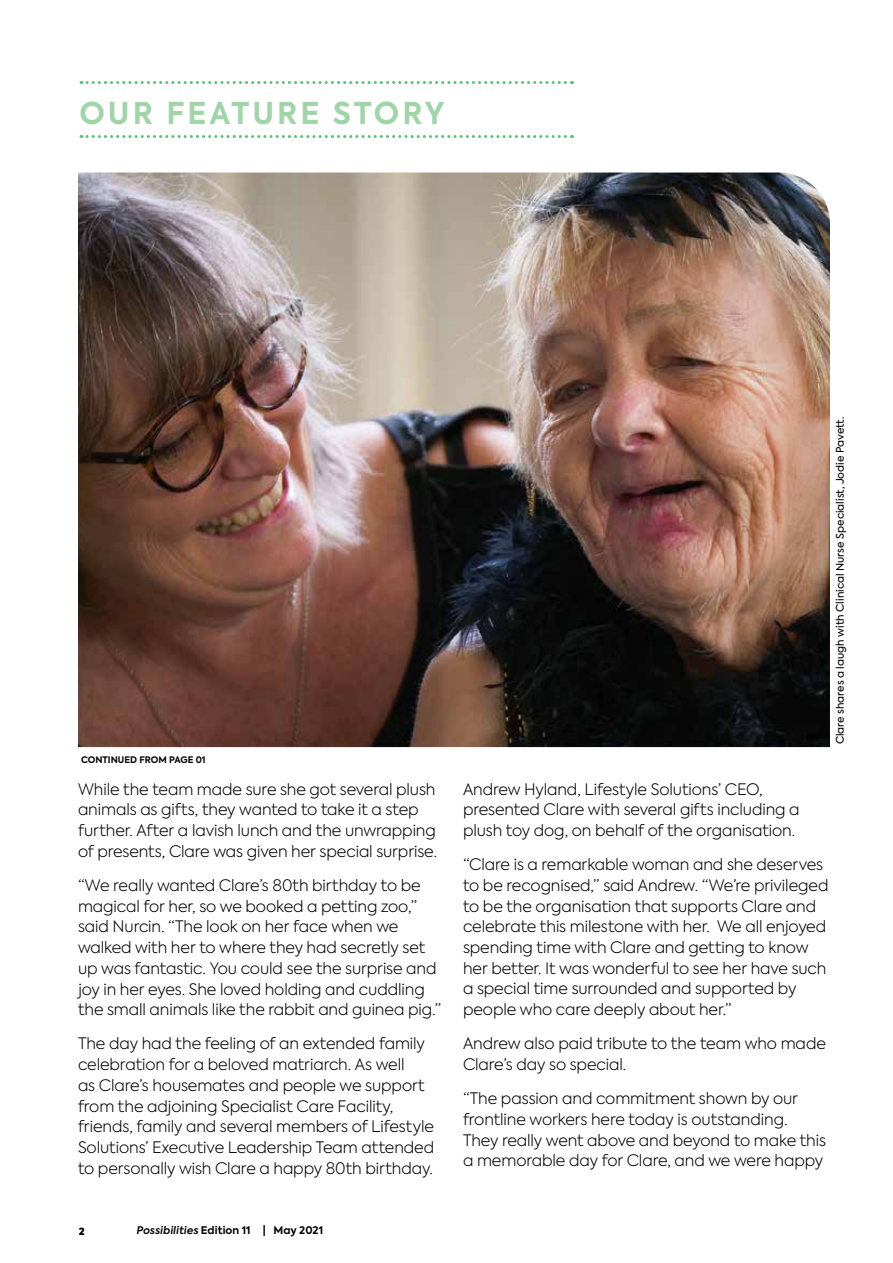
<style>
.page{position:relative;width:893px;height:1263px;background:#fff}
.page>*{position:absolute;margin:0;border:0;box-sizing:border-box;transform-origin:0 0}
.t1{font:700 30px "Axiforma";letter-spacing:.1em;color:#a2d4aa}
.t2{font:300 15.75px/20.7px "Axiforma";letter-spacing:-.005em;color:#000}
.t3{font:10.5px "Axiforma";color:#000}
.t4{font:700 10.5px "Axiforma";letter-spacing:.01em;color:#000}
.t5{font:900 10.05px "Axiforma";color:#000}
.t6{font:700 9px "Axiforma";color:#000}
.s1{font-weight:600;font-style:italic}
</style>
<div class="page">
<img style="left:78px;top:172px;width:752px;height:575px">
<svg style="left:81px;top:135px;width:492px;height:3px"></svg>
<svg style="left:81px;top:81px;width:492px;height:3px"></svg>
<h1 class="t1" style="left:80px;top:92px;width:367px">OUR FEATURE STORY</h1>
<p class="t6" style="left:81px;top:753px;width:126px">CONTINUED FROM PAGE 01</p>
<p class="t2" style="left:78px;top:779px;width:361px">While the team made sure she got several plush animals as gifts, they wanted to take it a step further. After a lavish lunch and the unwrapping of presents, Clare was given her special surprise.</p>
<p class="t2" style="left:78px;top:875px;width:365px">“We really wanted Clare’s 80th birthday to be magical for her, so we booked a petting zoo,” said Nurcin. “The look on her face when we walked with her to where they had secretly set up was fantastic. You could see the surprise and joy in her eyes. She loved holding and cuddling the small animals like the rabbit and guinea pig.”</p>
<p class="t2" style="left:78px;top:1033px;width:358px">The day had the feeling of an extended family celebration for a beloved matriarch. As well<br>as Clare’s housemates and people we support from the adjoining Specialist Care Facility, friends, family and several members of Lifestyle Solutions’ Executive Leadership Team attended to personally wish Clare a happy 80th birthday.</p>
<p class="t5" style="left:79px;top:1224px;width:7px">2</p>
<p class="t4" style="left:136px;top:1223px;width:188px"><span class="s1">Possibilities</span> Edition 11 | May 2021</p>
<p class="t3" style="left:833px;top:744px;width:329px;rotate:-90deg">Clare shares a laugh with Clinical Nurse Specialist, Jodie Pavett.</p>
<p class="t2" style="left:463px;top:778px;width:338px">Andrew Hyland, Lifestyle Solutions’ CEO, presented Clare with several gifts including a plush toy dog, on behalf of the organisation.</p>
<p class="t2" style="left:463px;top:854px;width:367px">“Clare is a remarkable woman and she deserves to be recognised,” said Andrew. “We’re privileged to be the organisation that supports Clare and celebrate this milestone with her. We all enjoyed spending time with Clare and getting to know her better. It was wonderful to see her have such a special time surrounded and supported by people who care deeply about her.”</p>
<p class="t2" style="left:463px;top:1033px;width:364px">Andrew also paid tribute to the team who made<br>Clare’s day so special.</p>
<p class="t2" style="left:463px;top:1088px;width:365px">“The passion and commitment shown by our frontline workers here today is outstanding.<br>They really went above and beyond to make this a memorable day for Clare, and we were happy</p>
</div>
